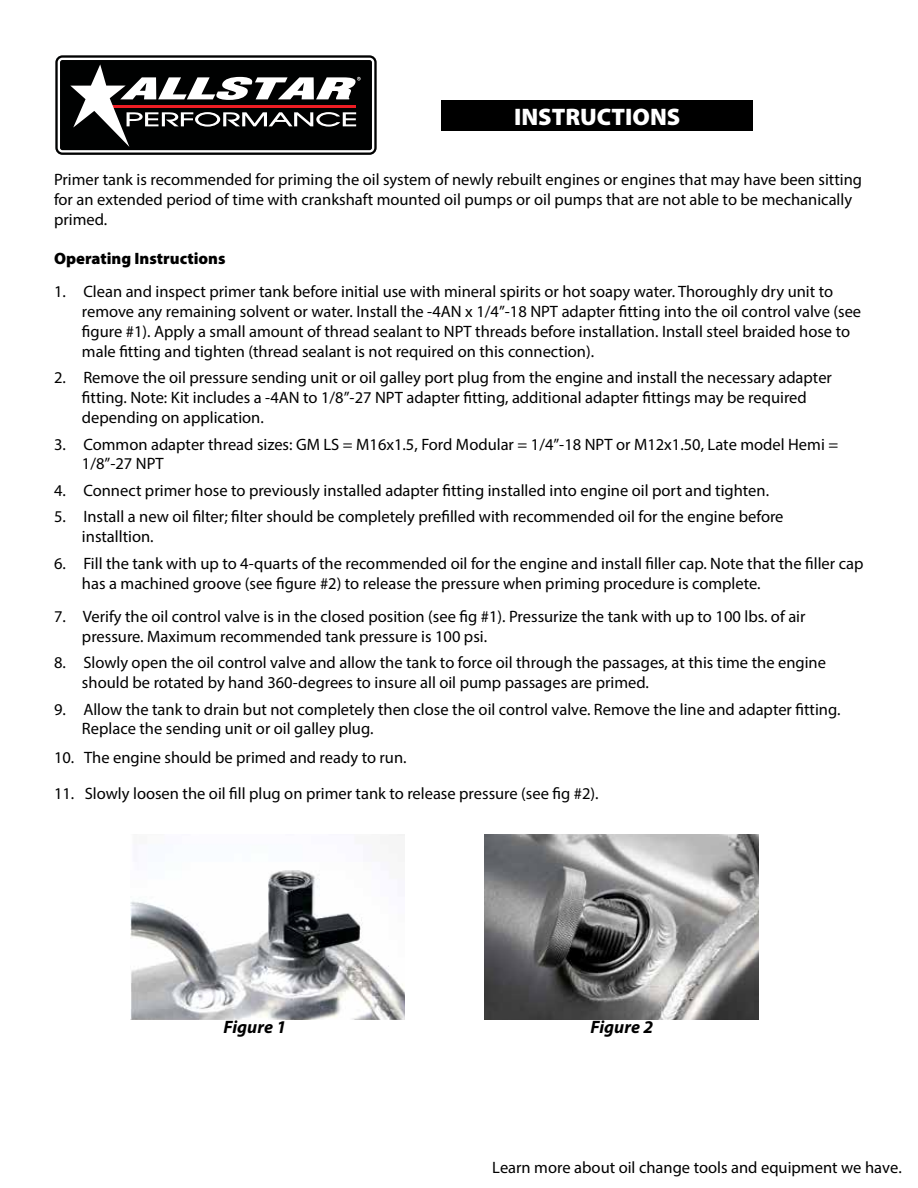
<style>
.page{position:relative;width:918px;height:1188px;background:#fff}
.page>*{position:absolute;margin:0;border:0;box-sizing:border-box;transform-origin:0 0}
.t1{font:900 24px "Myriad Pro";color:#fff}
.t2{font:italic 700 18px "Myriad Pro";color:#000}
.t3{font:16.5px/19.8px "Myriad Pro";color:#000}
.t4{font:900 16.5px "Myriad Pro";color:#000}
</style>
<div class="page">
<img style="left:485px;top:835px;width:274px;height:184px">
<svg style="left:55px;top:55px;width:322px;height:100px"></svg>
<svg style="left:58px;top:58px;width:316px;height:95px"></svg>
<div style="left:60px;top:60px;width:312px;height:90px;background:#000101;border-radius:2px"></div>
<svg style="left:70px;top:64px;width:291px;height:83px"></svg>
<img style="left:131px;top:835px;width:273px;height:184px">
<div style="left:442px;top:100px;width:311px;height:24px;background:#000"></div>
<div style="left:442px;top:107px;width:311px;height:24px;background:#000"></div>
<h1 class="t1" style="left:514px;top:101px;width:168px">INSTRUCTIONS</h1>
<p class="t3" style="left:54px;top:169px;width:810px">Primer tank is recommended for priming the oil system of newly rebuilt engines or engines that may have been sitting for an extended period of time with crankshaft mounted oil pumps or oil pumps that are not able to be mechanically primed.</p>
<p class="t4" style="left:54px;top:248px;width:173px">Operating Instructions</p>
<p class="t3" style="left:82px;top:282px;width:781px;text-indent:-28px">1. Clean and inspect primer tank before initial use with mineral spirits or hot soapy water. Thoroughly dry unit to remove any remaining solvent or water. Install the -4AN x 1/4”-18 NPT adapter fitting into the oil control valve (see figure #1). Apply a small amount of thread sealant to NPT threads before installation. Install steel braided hose to male fitting and tighten (thread sealant is not required on this connection).</p>
<p class="t3" style="left:82px;top:368px;width:752px;text-indent:-28px">2. Remove the oil pressure sending unit or oil galley port plug from the engine and install the necessary adapter fitting. Note: Kit includes a -4AN to 1/8”-27 NPT adapter fitting, additional adapter fittings may be required depending on application.</p>
<p class="t3" style="left:82px;top:434px;width:758px;text-indent:-28px">3. Common adapter thread sizes: GM LS = M16x1.5, Ford Modular = 1/4”-18 NPT or M12x1.50, Late model Hemi =<br>1/8”-27 NPT</p>
<p class="t3" style="left:54px;top:480px;width:717px">4. Connect primer hose to previously installed adapter fitting installed into engine oil port and tighten.</p>
<p class="t3" style="left:82px;top:507px;width:703px;text-indent:-28px">5. Install a new oil filter; filter should be completely prefilled with recommended oil for the engine before installtion.</p>
<p class="t3" style="left:82px;top:553px;width:783px;text-indent:-28px">6. Fill the tank with up to 4-quarts of the recommended oil for the engine and install filler cap. Note that the filler cap has a machined groove (see figure #2) to release the pressure when priming procedure is complete.</p>
<p class="t3" style="left:82px;top:606px;width:725px;text-indent:-28px">7. Verify the oil control valve is in the closed position (see fig #1). Pressurize the tank with up to 100 lbs. of air pressure. Maximum recommended tank pressure is 100 psi.</p>
<p class="t3" style="left:82px;top:653px;width:745px;text-indent:-28px">8. Slowly open the oil control valve and allow the tank to force oil through the passages, at this time the engine should be rotated by hand 360-degrees to insure all oil pump passages are primed.</p>
<p class="t3" style="left:82px;top:699px;width:760px;text-indent:-28px">9. Allow the tank to drain but not completely then close the oil control valve. Remove the line and adapter fitting.<br>Replace the sending unit or oil galley plug.</p>
<p class="t3" style="left:54px;top:747px;width:354px">10. The engine should be primed and ready to run.</p>
<p class="t3" style="left:54px;top:783px;width:546px">11. Slowly loosen the oil fill plug on primer tank to release pressure (see fig #2).</p>
<p class="t2" style="left:224px;top:1015px;width:64px">Figure 1</p>
<p class="t2" style="left:591px;top:1015px;width:64px">Figure 2</p>
<p class="t3" style="left:492px;top:1157px;width:411px">Learn more about oil change tools and equipment we have.</p>
</div>
